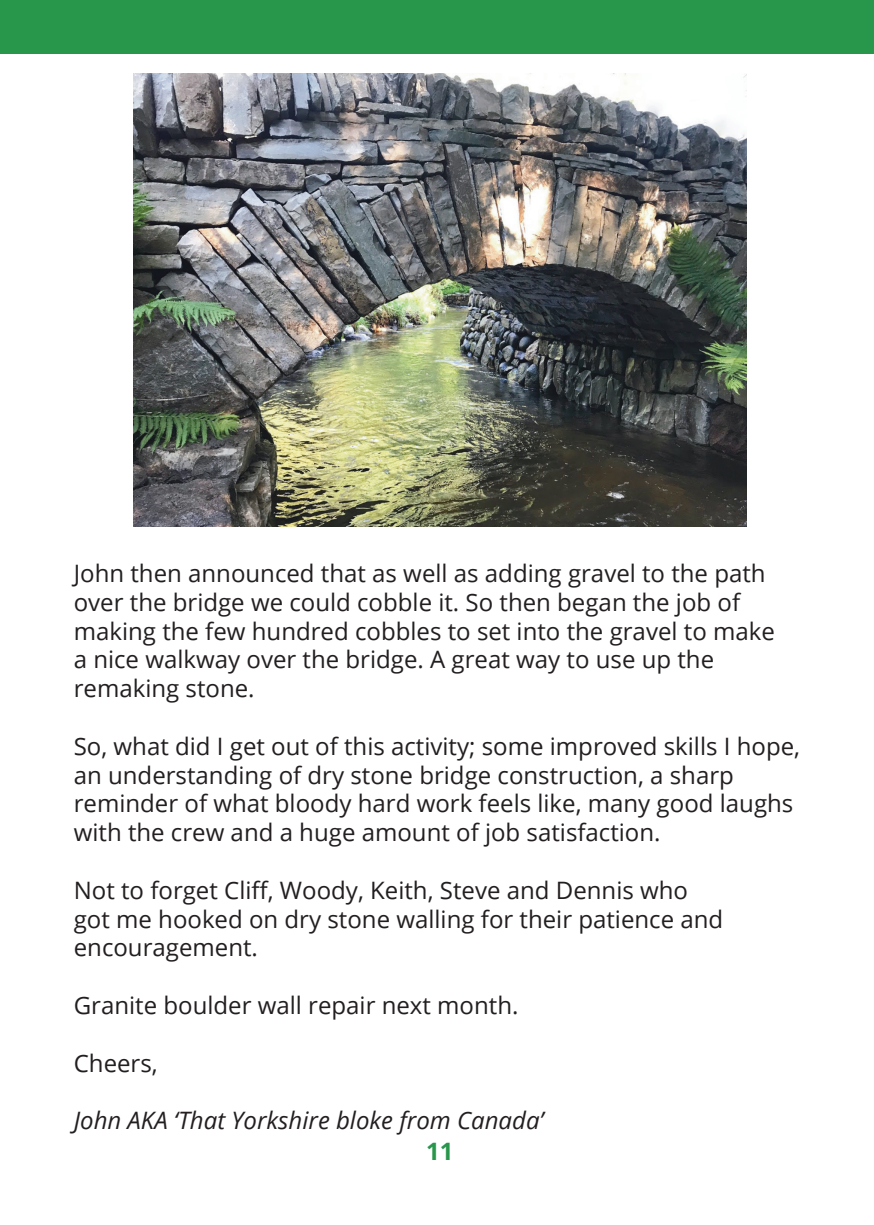
<style>
.page{position:relative;width:874px;height:1225px;background:#fff}
.page>*{position:absolute;margin:0;border:0;box-sizing:border-box;transform-origin:0 0}
.Article_paragraph{font:24px/28.8px "Open Sans";color:#231f20}
.Article_paragraph-2{font:italic 24px "Open Sans";color:#231f20}
.t1{font:700 24px "Open Sans";color:#28964b}
</style>
<div class="page">
<div style="left:0;top:0;width:873px;height:54px;background:#28964b"></div>
<img style="left:133px;top:74px;width:613px;height:452px">
<p class="Article_paragraph" style="left:74px;top:558px;width:702px">John then announced that as well as adding gravel to the path over the bridge we could cobble it. So then began the job of making the few hundred cobbles to set into the gravel to make a nice walkway over the bridge. A great way to use up the remaking stone.</p>
<p class="Article_paragraph" style="left:74px;top:731px;width:727px">So, what did I get out of this activity; some improved skills I hope, an understanding of dry stone bridge construction, a sharp reminder of what bloody hard work feels like, many good laughs with the crew and a huge amount of job satisfaction.</p>
<p class="Article_paragraph" style="left:74px;top:875px;width:650px">Not to forget Cliff, Woody, Keith, Steve and Dennis who got me hooked on dry stone walling for their patience and encouragement.</p>
<p class="Article_paragraph" style="left:74px;top:990px;width:446px">Granite boulder wall repair next month.</p>
<p class="Article_paragraph" style="left:74px;top:1048px;width:85px">Cheers,</p>
<p class="Article_paragraph-2" style="left:74px;top:1104px;width:471px">John AKA ‘That Yorkshire bloke from Canada’</p>
<p class="t1" style="left:426px;top:1134px;width:29px">11</p>
</div>
